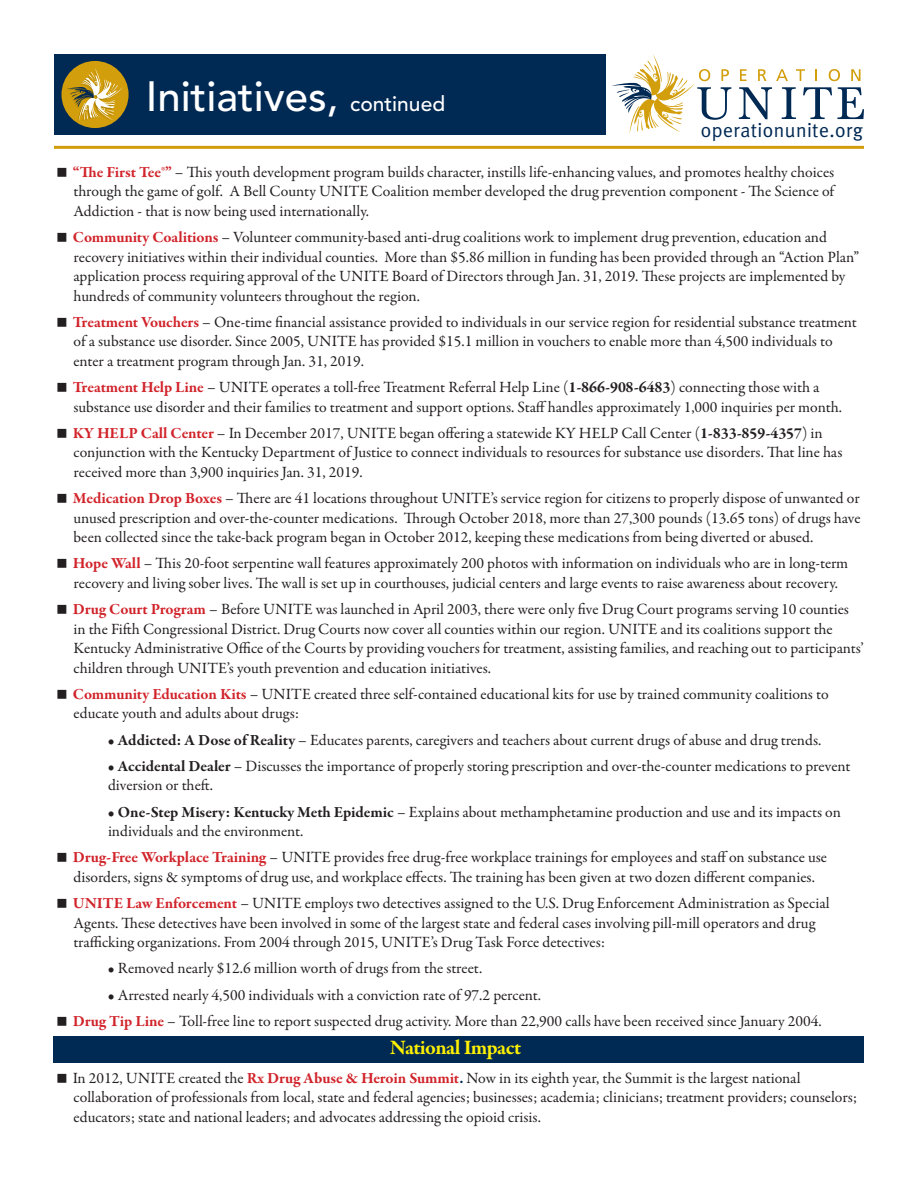
<style>
.page{position:relative;width:918px;height:1188px;background:#fff}
.page>*{position:absolute;margin:0;border:0;box-sizing:border-box;transform-origin:0 0}
.t1{font:500 42px "Avenir LT";color:#fff}
._01_Head{font:700 21px "Garamond Premr Pro";letter-spacing:-.03em;color:#fff101}
.t2{font:19.8px "Meta Plus Normal";letter-spacing:.02em;color:#002954}
.TEXT{font:15.75px/19.5px "Garamond Premr Pro";color:#231f20}
.s1{font-size:21px}
.s2{font-weight:700;color:#d1232a}
.s3{font-weight:700}
.s4{font-weight:700;color:#002954}
</style>
<div class="page">
<div style="left:54px;top:54px;width:552px;height:81px;background:#002954"></div>
<div style="left:61px;top:61px;width:68px;height:67px;background:#d39e0b;border-radius:50%"></div>
<svg style="left:66px;top:68px;width:57px;height:55px"></svg>
<svg style="left:739px;top:87px;width:33px;height:32px"></svg>
<svg style="left:782px;top:87px;width:14px;height:32px"></svg>
<svg style="left:803px;top:87px;width:61px;height:32px"></svg>
<svg style="left:740px;top:69px;width:7px;height:12px"></svg>
<svg style="left:758px;top:69px;width:8px;height:12px"></svg>
<svg style="left:776px;top:69px;width:12px;height:12px"></svg>
<svg style="left:796px;top:69px;width:9px;height:12px"></svg>
<svg style="left:816px;top:69px;width:1px;height:12px"></svg>
<svg style="left:829px;top:69px;width:11px;height:12px"></svg>
<svg style="left:851px;top:69px;width:10px;height:12px"></svg>
<svg style="left:612px;top:54px;width:119px;height:80px"></svg>
<hr style="left:54px;top:146px;width:810px;height:3px;background:#d39e0b">
<div style="left:54px;top:1036px;width:810px;height:27px;background:#002954"></div>
<p class="t1" style="left:146px;top:72px;width:301px">Initiatives, <span class="s1">continued</span></p>
<p class="t2" style="left:701px;top:119px;width:164px">operationunite.org</p>
<p class="TEXT" style="left:73px;top:162px;width:763px;text-align:justify"><span class="s2">“The First Tee®”</span> – This youth development program builds character, instills life-enhancing values, and promotes healthy choices through the game of golf. A Bell County UNITE Coalition member developed the drug prevention component - The Science of Addiction - that is now being used internationally.</p>
<p class="TEXT" style="left:73px;top:228px;width:788px"><span class="s2">Community Coalitions</span> – Volunteer community-based anti-drug coalitions work to implement drug prevention, education and recovery initiatives within their individual counties. More than $5.86 million in funding has been provided through an “Action Plan” application process requiring approval of the UNITE Board of Directors through Jan. 31, 2019. These projects are implemented by hundreds of community volunteers throughout the region.</p>
<p class="TEXT" style="left:73px;top:312px;width:786px"><span class="s2">Treatment Vouchers</span> – One-time financial assistance provided to individuals in our service region for residential substance treatment of a substance use disorder. Since 2005, UNITE has provided $15.1 million in vouchers to enable more than 4,500 individuals to enter a treatment program through Jan. 31, 2019.</p>
<p class="TEXT" style="left:73px;top:378px;width:771px"><span class="s2">Treatment Help Line</span> – UNITE operates a toll-free Treatment Referral Help Line (<span class="s3">1-866-908-6483</span>) connecting those with a substance use disorder and their families to treatment and support options. Staff handles approximately 1,000 inquiries per month.</p>
<p class="TEXT" style="left:73px;top:423px;width:771px"><span class="s2">KY HELP Call Center</span> – In December 2017, UNITE began offering a statewide KY HELP Call Center (<span class="s3">1-833-859-4357</span>) in conjunction with the Kentucky Department of Justice to connect individuals to resources for substance use disorders. That line has received more than 3,900 inquiries Jan. 31, 2019.</p>
<p class="TEXT" style="left:73px;top:489px;width:789px;text-align:justify"><span class="s2">Medication Drop Boxes</span> – There are 41 locations throughout UNITE’s service region for citizens to properly dispose of unwanted or unused prescription and over-the-counter medications. Through October 2018, more than 27,300 pounds (13.65 tons) of drugs have been collected since the take-back program began in October 2012, keeping these medications from being diverted or abused.</p>
<p class="TEXT" style="left:73px;top:554px;width:777px"><span class="s2">Hope Wall</span> – This 20-foot serpentine wall features approximately 200 photos with information on individuals who are in long-term recovery and living sober lives. The wall is set up in courthouses, judicial centers and large events to raise awareness about recovery.</p>
<p class="TEXT" style="left:73px;top:600px;width:793px"><span class="s2">Drug Court Program</span> – Before UNITE was launched in April 2003, there were only five Drug Court programs serving 10 counties in the Fifth Congressional District. Drug Courts now cover all counties within our region. UNITE and its coalitions support the Kentucky Administrative Office of the Courts by providing vouchers for treatment, assisting families, and reaching out to participants’ children through UNITE’s youth prevention and education initiatives.</p>
<p class="TEXT" style="left:73px;top:684px;width:757px"><span class="s2">Community Education Kits</span> – UNITE created three self-contained educational kits for use by trained community coalitions to educate youth and adults about drugs:</p>
<p class="TEXT" style="left:108px;top:730px;width:715px">• <span class="s3">Addicted: A Dose of Reality</span> – Educates parents, caregivers and teachers about current drugs of abuse and drug trends.</p>
<p class="TEXT" style="left:108px;top:756px;width:744px">• <span class="s3">Accidental Dealer</span> – Discusses the importance of properly storing prescription and over-the-counter medications to prevent diversion or theft.</p>
<p class="TEXT" style="left:108px;top:802px;width:734px">• <span class="s3">One-Step Misery: Kentucky Meth Epidemic</span> – Explains about methamphetamine production and use and its impacts on individuals and the environment.</p>
<p class="TEXT" style="left:73px;top:848px;width:756px"><span class="s2">Drug-Free Workplace Training</span> – UNITE provides free drug-free workplace trainings for employees and staff on substance use disorders, signs &amp; symptoms of drug use, and workplace effects. The training has been given at two dozen different companies.</p>
<p class="TEXT" style="left:73px;top:894px;width:758px"><span class="s2">UNITE Law Enforcement</span> – UNITE employs two detectives assigned to the U.S. Drug Enforcement Administration as Special<br>Agents. These detectives have been involved in some of the largest state and federal cases involving pill-mill operators and drug trafficking organizations. From 2004 through 2015, UNITE’s Drug Task Force detectives:</p>
<p class="TEXT" style="left:108px;top:959px;width:376px">• Removed nearly $12.6 million worth of drugs from the street.</p>
<p class="TEXT" style="left:108px;top:985px;width:435px">• Arrested nearly 4,500 individuals with a conviction rate of 97.2 percent.</p>
<p class="TEXT" style="left:73px;top:1011px;width:750px"><span class="s2">Drug Tip Line</span> – Toll-free line to report suspected drug activity. More than 22,900 calls have been received since January 2004.</p>
<p class="_01_Head" style="left:390px;top:1035px;width:133px">National Impact</p>
<p class="TEXT" style="left:73px;top:1068px;width:786px">In 2012, UNITE created the <span class="s2">Rx Drug Abuse &amp; Heroin Summit</span><span class="s4">.</span> Now in its eighth year, the Summit is the largest national collaboration of professionals from local, state and federal agencies; businesses; academia; clinicians; treatment providers; counselors; educators; state and national leaders; and advocates addressing the opioid crisis.</p>
</div>
